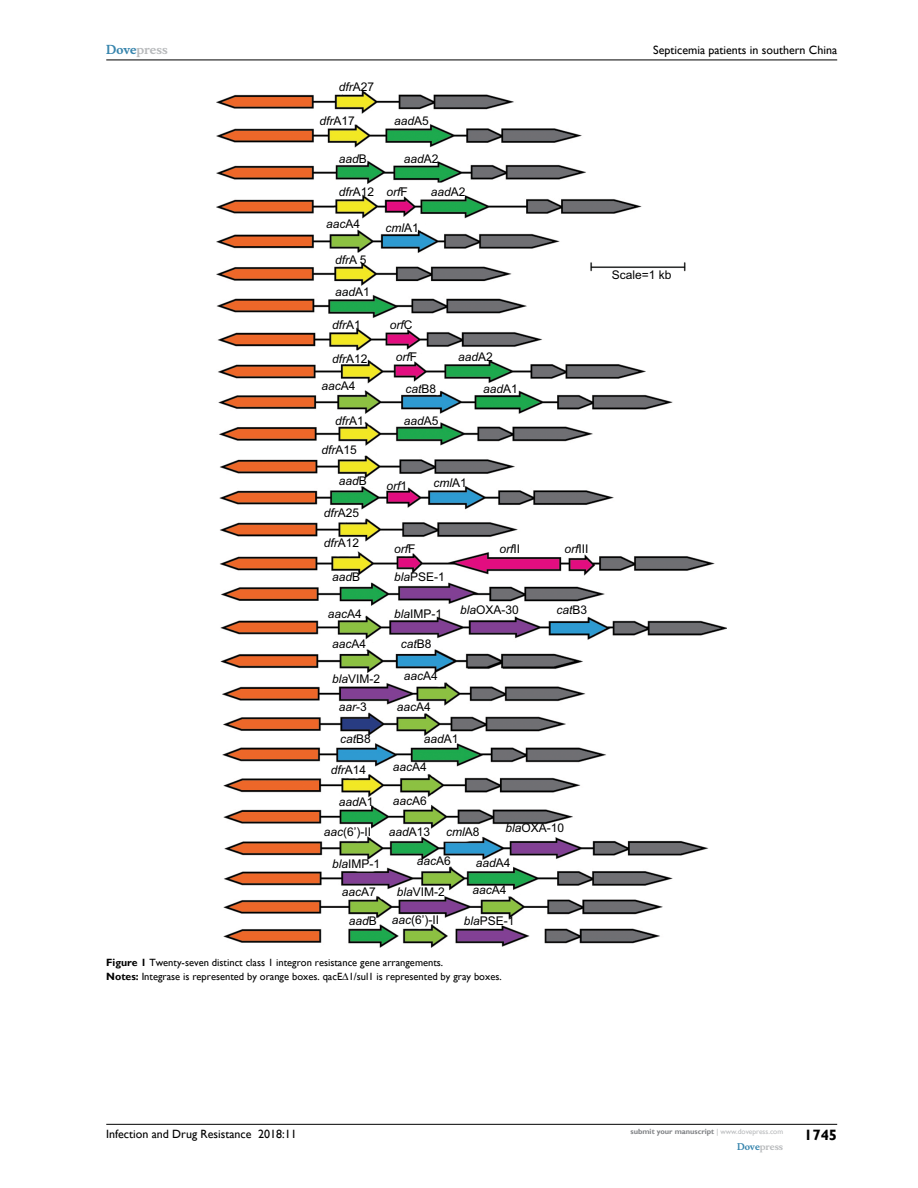
<style>
.page{position:relative;width:918px;height:1188px;background:#fff}
.page>*{position:absolute;margin:0;border:0;box-sizing:border-box;transform-origin:0 0}
.t1{font:700 15px "Gill Sans";color:#000}
.t2{font:italic 12px "Arial";color:#000}
.t3{font:12px "Arial";color:#000}
.t4{font:12px "Gill Sans";color:#000}
.t5{font:700 12px "Musee";color:#b8babc}
.t6{font:10.5px/13.5px "Gill Sans";color:#000}
.t7{font:700 9px "Musee";color:#b8babc}
.t8{font:700 7.5px "Gill Sans";color:#808285}
.s1{color:#3785ad}
.s2{font-style:normal}
.s3{font-style:italic}
.s4{font-weight:700}
.s5{font-weight:400;color:#b8babc}
</style>
<div class="page">
<hr style="left:106px;top:1124px;width:731px;height:1px;background:#000">
<hr style="left:106px;top:60px;width:731px;height:1px;background:#000">
<img style="left:217px;top:90px;width:510px;height:857px">
<p class="t5" style="left:106px;top:43px;width:63px"><span class="s1">Dove</span>press</p>
<p class="t2" style="left:339px;top:79px;width:37px">dfr<span class="s2">A27</span></p>
<p class="t2" style="left:319px;top:113px;width:37px">dfr<span class="s2">A17</span></p>
<p class="t2" style="left:394px;top:113px;width:36px">aad<span class="s2">A5</span></p>
<p class="t2" style="left:339px;top:151px;width:30px">aad<span class="s2">B</span></p>
<p class="t2" style="left:404px;top:151px;width:36px">aad<span class="s2">A2</span></p>
<p class="t2" style="left:386px;top:184px;width:23px">orf<span class="s2">F</span></p>
<p class="t2" style="left:326px;top:216px;width:36px">aac<span class="s2">A4</span></p>
<p class="t2" style="left:385px;top:220px;width:35px">cml<span class="s2">A1</span></p>
<p class="t2" style="left:339px;top:184px;width:37px">dfr<span class="s2">A12</span></p>
<p class="t2" style="left:431px;top:184px;width:36px">aad<span class="s2">A2</span></p>
<p class="t2" style="left:335px;top:252px;width:33px">dfr<span class="s2">A 5</span></p>
<p class="t2" style="left:335px;top:284px;width:36px">aad<span class="s2">A1</span></p>
<p class="t2" style="left:332px;top:317px;width:30px">dfr<span class="s2">A1</span></p>
<p class="t2" style="left:332px;top:351px;width:37px">dfr<span class="s2">A12</span></p>
<p class="t2" style="left:390px;top:317px;width:24px">orf<span class="s2">C</span></p>
<p class="t2" style="left:396px;top:349px;width:23px">orf<span class="s2">F</span></p>
<p class="t2" style="left:322px;top:378px;width:36px">aac<span class="s2">A4</span></p>
<p class="t2" style="left:406px;top:381px;width:32px">cat<span class="s2">B8</span></p>
<p class="t2" style="left:335px;top:413px;width:30px">dfr<span class="s2">A1</span></p>
<p class="t2" style="left:322px;top:442px;width:37px">dfr<span class="s2">A15</span></p>
<p class="t2" style="left:404px;top:413px;width:36px">aad<span class="s2">A5</span></p>
<p class="t2" style="left:458px;top:349px;width:36px">aad<span class="s2">A2</span></p>
<p class="t2" style="left:483px;top:381px;width:36px">aad<span class="s2">A1</span></p>
<p class="t2" style="left:339px;top:473px;width:30px">aad<span class="s2">B</span></p>
<p class="t2" style="left:386px;top:478px;width:22px">orf<span class="s2">1</span></p>
<p class="t2" style="left:433px;top:475px;width:35px">cml<span class="s2">A1</span></p>
<p class="t2" style="left:324px;top:505px;width:37px">dfr<span class="s2">A25</span></p>
<p class="t2" style="left:324px;top:535px;width:37px">dfr<span class="s2">A12</span></p>
<p class="t2" style="left:332px;top:569px;width:30px">aad<span class="s2">B</span></p>
<p class="t2" style="left:328px;top:606px;width:36px">aac<span class="s2">A4</span></p>
<p class="t2" style="left:332px;top:636px;width:36px">aac<span class="s2">A4</span></p>
<p class="t3" style="left:332px;top:671px;width:50px"><span class="s3">bla</span>VIM-2</p>
<p class="t2" style="left:394px;top:541px;width:23px">orf<span class="s2">F</span></p>
<p class="t2" style="left:500px;top:541px;width:22px">orf<span class="s2">II</span></p>
<p class="t2" style="left:564px;top:541px;width:26px">orf<span class="s2">III</span></p>
<p class="t3" style="left:394px;top:569px;width:52px"><span class="s3">bla</span>PSE-1</p>
<p class="t3" style="left:394px;top:606px;width:50px"><span class="s3">bla</span>IMP-1</p>
<p class="t3" style="left:460px;top:602px;width:60px"><span class="s3">bla</span>OXA-30</p>
<p class="t2" style="left:401px;top:636px;width:32px">cat<span class="s2">B8</span></p>
<p class="t2" style="left:404px;top:668px;width:36px">aac<span class="s2">A4</span></p>
<p class="t2" style="left:557px;top:602px;width:32px">cat<span class="s2">B3</span></p>
<p class="t2" style="left:339px;top:699px;width:30px">aar<span class="s2">-3</span></p>
<p class="t2" style="left:397px;top:699px;width:36px">aac<span class="s2">A4</span></p>
<p class="t2" style="left:340px;top:731px;width:32px">cat<span class="s2">B8</span></p>
<p class="t2" style="left:331px;top:762px;width:37px">dfr<span class="s2">A14</span></p>
<p class="t2" style="left:424px;top:731px;width:36px">aad<span class="s2">A1</span></p>
<p class="t2" style="left:393px;top:759px;width:36px">aac<span class="s2">A4</span></p>
<p class="t2" style="left:339px;top:794px;width:36px">aad<span class="s2">A1</span></p>
<p class="t3" style="left:324px;top:824px;width:49px"><span class="s3">aac</span>(6’)-II</p>
<p class="t2" style="left:393px;top:793px;width:36px">aac<span class="s2">A6</span></p>
<p class="t2" style="left:389px;top:824px;width:43px">aad<span class="s2">A13</span></p>
<p class="t2" style="left:446px;top:824px;width:35px">cml<span class="s2">A8</span></p>
<p class="t3" style="left:505px;top:820px;width:60px"><span class="s3">bla</span>OXA-10</p>
<p class="t3" style="left:332px;top:855px;width:50px"><span class="s3">bla</span>IMP-1</p>
<p class="t2" style="left:417px;top:853px;width:36px">aac<span class="s2">A6</span></p>
<p class="t2" style="left:476px;top:855px;width:36px">aad<span class="s2">A4</span></p>
<p class="t3" style="left:397px;top:884px;width:50px"><span class="s3">bla</span>VIM-2</p>
<p class="t2" style="left:342px;top:884px;width:36px">aac<span class="s2">A7</span></p>
<p class="t3" style="left:349px;top:911px;width:92px"><span class="s3">aad</span>B <span class="s3">aac</span>(6’)-II</p>
<p class="t2" style="left:473px;top:882px;width:36px">aac<span class="s2">A4</span></p>
<p class="t3" style="left:464px;top:913px;width:52px"><span class="s3">bla</span>PSE-1</p>
<p class="t6" style="left:106px;top:956px;width:397px"><span class="s4">Figure 1</span> Twenty-seven distinct class 1 integron resistance gene arrangements.<br><span class="s4">Notes:</span> Integrase is represented by orange boxes. qacEΔ1/sul1 is represented by gray boxes.</p>
<p class="t4" style="left:653px;top:43px;width:185px">Septicemia patients in southern China</p>
<p class="t3" style="left:612px;top:266px;width:61px">Scale=1 kb</p>
<p class="t4" style="left:106px;top:1127px;width:192px">Infection and Drug Resistance 2018:11</p>
<p class="t8" style="left:631px;top:1127px;width:154px">submit your manuscript <span class="s5">| www.dovepress.com</span></p>
<p class="t7" style="left:737px;top:1141px;width:48px"><span class="s1">Dove</span>press</p>
<p class="t1" style="left:804px;top:1126px;width:35px">1745</p>
</div>
